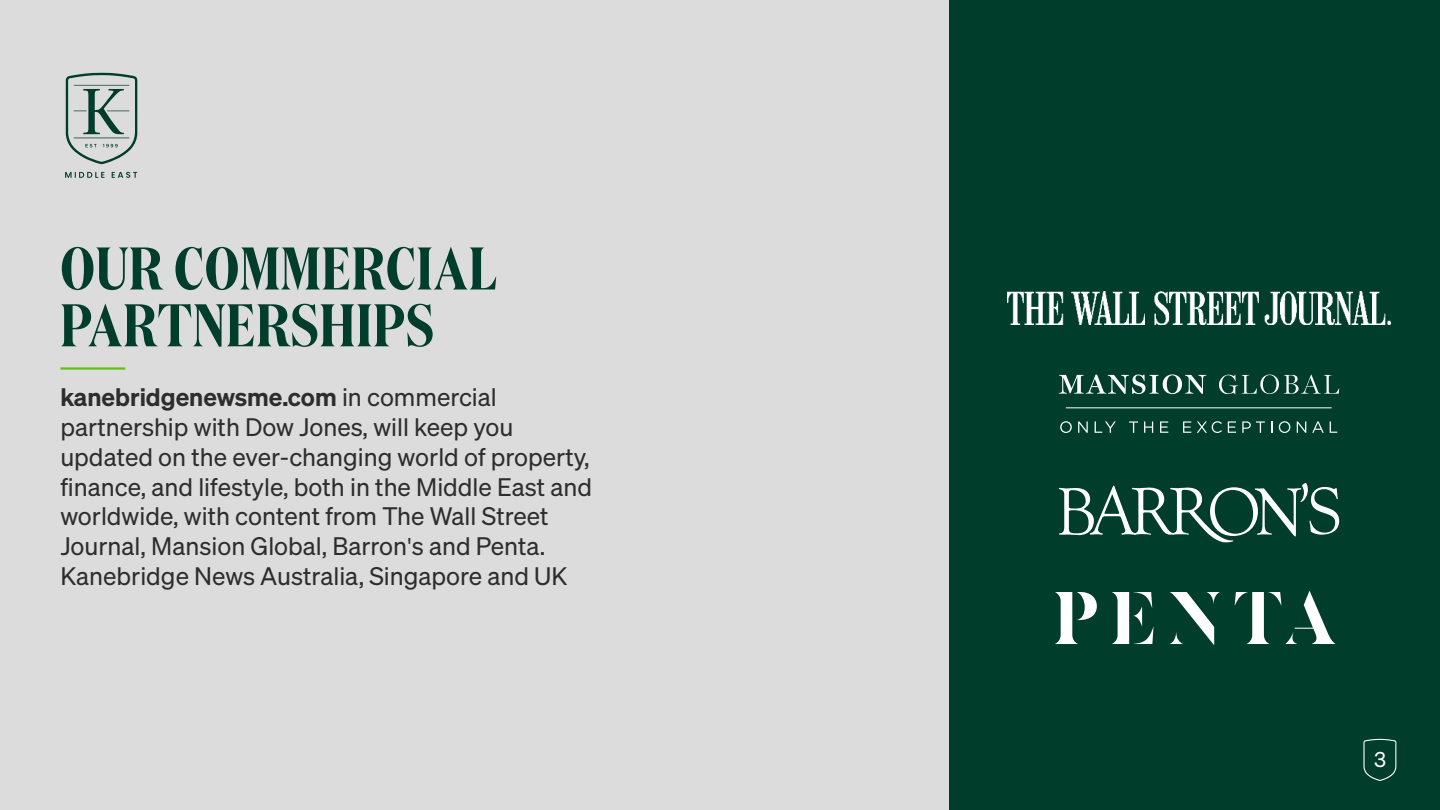
<style>
.page{position:relative;width:1440px;height:810px;background:#dcdcdc}
.page>*{position:absolute;margin:0;border:0;box-sizing:border-box;transform-origin:0 0}
.t1{font:600 60px/56.8px "Domaine Display Condensed Test";letter-spacing:.02em;color:#003d2b}
.t2{font:24.75px/29.7px "Test Sohne Buch";color:#2d2d2d}
.t3{font:600 24.75px "Test Sohne";color:#2d2d2d}
.t4{font:20.92px "Test Sohne Buch";color:#fff}
.s1{font-family:"Test Sohne Buch";font-weight:400}
.s2{font-family:"Myriad Pro"}
</style>
<div class="page">
<div style="left:949px;top:0;width:491px;height:810px;background:#003d2b"></div>
<hr style="left:60px;top:367px;width:65px;height:3px;background:#5fc310">
<svg style="left:1363px;top:739px;width:33px;height:42px"></svg>
<svg style="left:112px;top:172px;width:25px;height:6px"></svg>
<svg style="left:65px;top:172px;width:40px;height:6px"></svg>
<svg style="left:66px;top:73px;width:71px;height:91px"></svg>
<img style="left:1007px;top:292px;width:384px;height:33px">
<hr style="left:1066px;top:407px;width:266px;height:1px;background:#fff">
<svg style="left:1060px;top:421px;width:12px;height:12px"></svg>
<svg style="left:1078px;top:421px;width:10px;height:12px"></svg>
<svg style="left:1095px;top:421px;width:21px;height:12px"></svg>
<svg style="left:1129px;top:421px;width:9px;height:12px"></svg>
<svg style="left:1144px;top:421px;width:9px;height:12px"></svg>
<svg style="left:1160px;top:421px;width:8px;height:12px"></svg>
<svg style="left:1183px;top:421px;width:8px;height:12px"></svg>
<svg style="left:1197px;top:421px;width:25px;height:12px"></svg>
<svg style="left:1228px;top:421px;width:8px;height:12px"></svg>
<svg style="left:1242px;top:421px;width:23px;height:12px"></svg>
<svg style="left:1271px;top:421px;width:1px;height:12px"></svg>
<svg style="left:1279px;top:421px;width:11px;height:12px"></svg>
<svg style="left:1297px;top:421px;width:9px;height:12px"></svg>
<svg style="left:1312px;top:421px;width:12px;height:12px"></svg>
<svg style="left:1330px;top:421px;width:7px;height:12px"></svg>
<svg style="left:1219px;top:375px;width:120px;height:19px"></svg>
<svg style="left:1059px;top:374px;width:147px;height:20px"></svg>
<svg style="left:1058px;top:483px;width:281px;height:60px"></svg>
<svg style="left:1055px;top:591px;width:280px;height:54px"></svg>
<h1 class="t1" style="left:60px;top:240px;width:438px">OUR COMMERCIAL<br>PARTNERSHIPS</h1>
<p class="t3" style="left:60px;top:382px;width:438px">kanebridgenewsme.com <span class="s1">in commercial</span></p>
<p class="t2" style="left:60px;top:412px;width:533px">partnership with Dow Jones, will keep you updated on the ever-changing world of property, finance, and lifestyle, both in the Middle East and worldwide, with content from The Wall Street Journal, Mansion Global, Barron<span class="s2">'</span>s and Penta.<br>Kanebridge News Australia, Singapore and UK</p>
<p class="t4" style="left:1374px;top:747px;width:13px">3</p>
</div>
